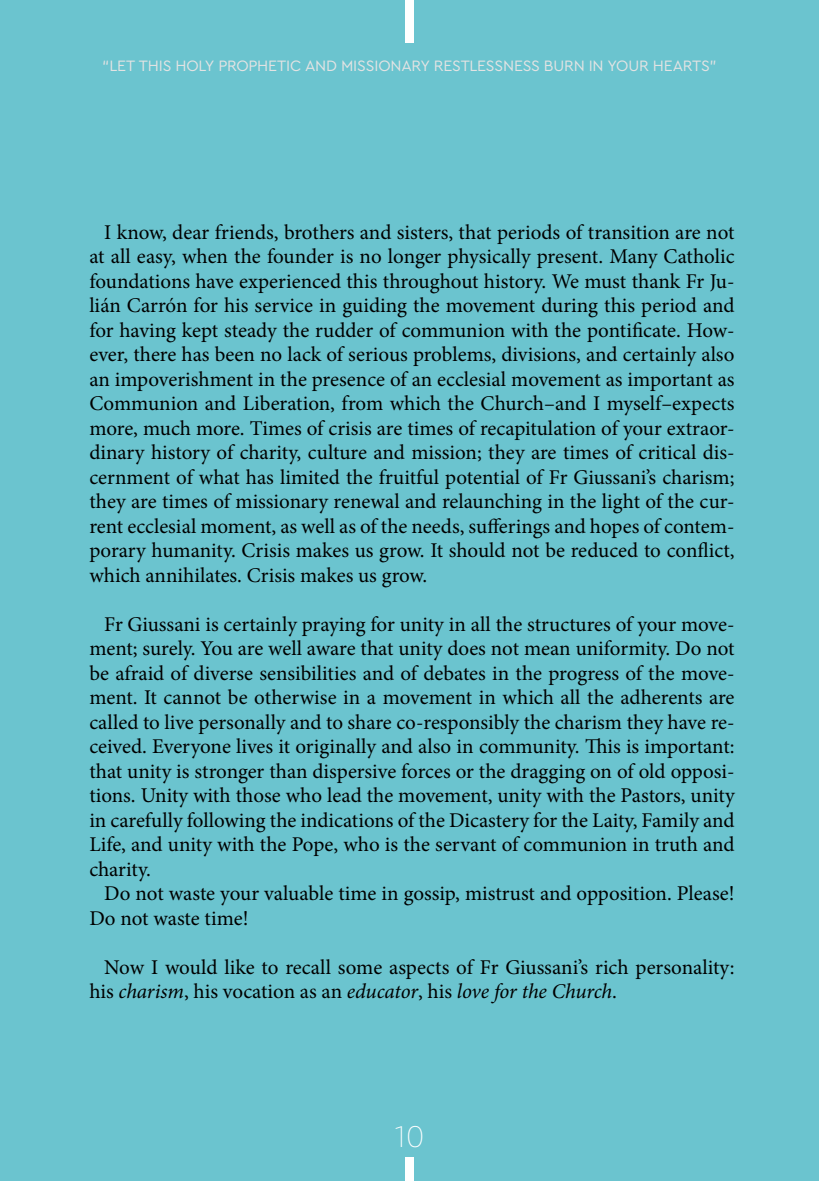
<style>
.page{position:relative;width:819px;height:1181px;background:#6bc4cf}
.page>*{position:absolute;margin:0;border:0;box-sizing:border-box;transform-origin:0 0}
.t1{font:100 31.5px "Cera Pro";color:#fff}
.t2{font:21px/24.5px "Minion Pro";color:#000;text-align:justify}
.t3{font:15.75px "Cera Pro";letter-spacing:-.015em;color:#e3e3e3}
.s1{font-style:italic}
</style>
<div class="page">
<div style="left:405px;top:1157px;width:8px;height:24px;background:#fff"></div>
<div style="left:405px;top:0;width:8px;height:43px;background:#fff"></div>
<p class="t3" style="left:102px;top:55px;width:616px">“LET THIS HOLY PROPHETIC AND MISSIONARY RESTLESSNESS BURN IN YOUR HEARTS”</p>
<p class="t2" style="left:89px;top:220px;width:646px;text-indent:15px">I know, dear friends, brothers and sisters, that periods of transition are not at all easy, when the founder is no longer physically present. Many Catholic foundations have experienced this throughout history. We must thank Fr Ju&shy;lián Carrón for his service in guiding the movement during this period and for having kept steady the rudder of communion with the pontificate. How&shy;ever, there has been no lack of serious problems, divisions, and certainly also an impoverishment in the presence of an ecclesial movement as important as Communion and Liberation, from which the Church–and I myself–expects more, much more. Times of crisis are times of recapitulation of your extraor&shy;dinary history of charity, culture and mission; they are times of critical dis&shy;cernment of what has limited the fruitful potential of Fr Giussani’s charism; they are times of missionary renewal and relaunching in the light of the cur&shy;rent ecclesial moment, as well as of the needs, sufferings and hopes of contem&shy;porary humanity. Crisis makes us grow. It should not be reduced to conflict, which annihilates. Crisis makes us grow.</p>
<p class="t2" style="left:89px;top:612px;width:646px;text-indent:15px">Fr Giussani is certainly praying for unity in all the structures of your move&shy;ment; surely. You are well aware that unity does not mean uniformity. Do not be afraid of diverse sensibilities and of debates in the progress of the move&shy;ment. It cannot be otherwise in a movement in which all the adherents are called to live personally and to share co-responsibly the charism they have re&shy;ceived. Everyone lives it originally and also in community. This is important: that unity is stronger than dispersive forces or the dragging on of old opposi&shy;tions. Unity with those who lead the movement, unity with the Pastors, unity in carefully following the indications of the Dicastery for the Laity, Family and Life, and unity with the Pope, who is the servant of communion in truth and charity.</p>
<p class="t2" style="left:89px;top:881px;width:646px;text-indent:15px">Do not waste your valuable time in gossip, mistrust and opposition. Please!<br>Do not waste time!</p>
<p class="t2" style="left:89px;top:955px;width:646px;text-indent:15px">Now I would like to recall some aspects of Fr Giussani’s rich personality: his <span class="s1">charism</span>, his vocation as an <span class="s1">educator</span>, his <span class="s1">love for the Church</span>.</p>
<h1 class="t1" style="left:394px;top:1115px;width:32px">10</h1>
</div>
